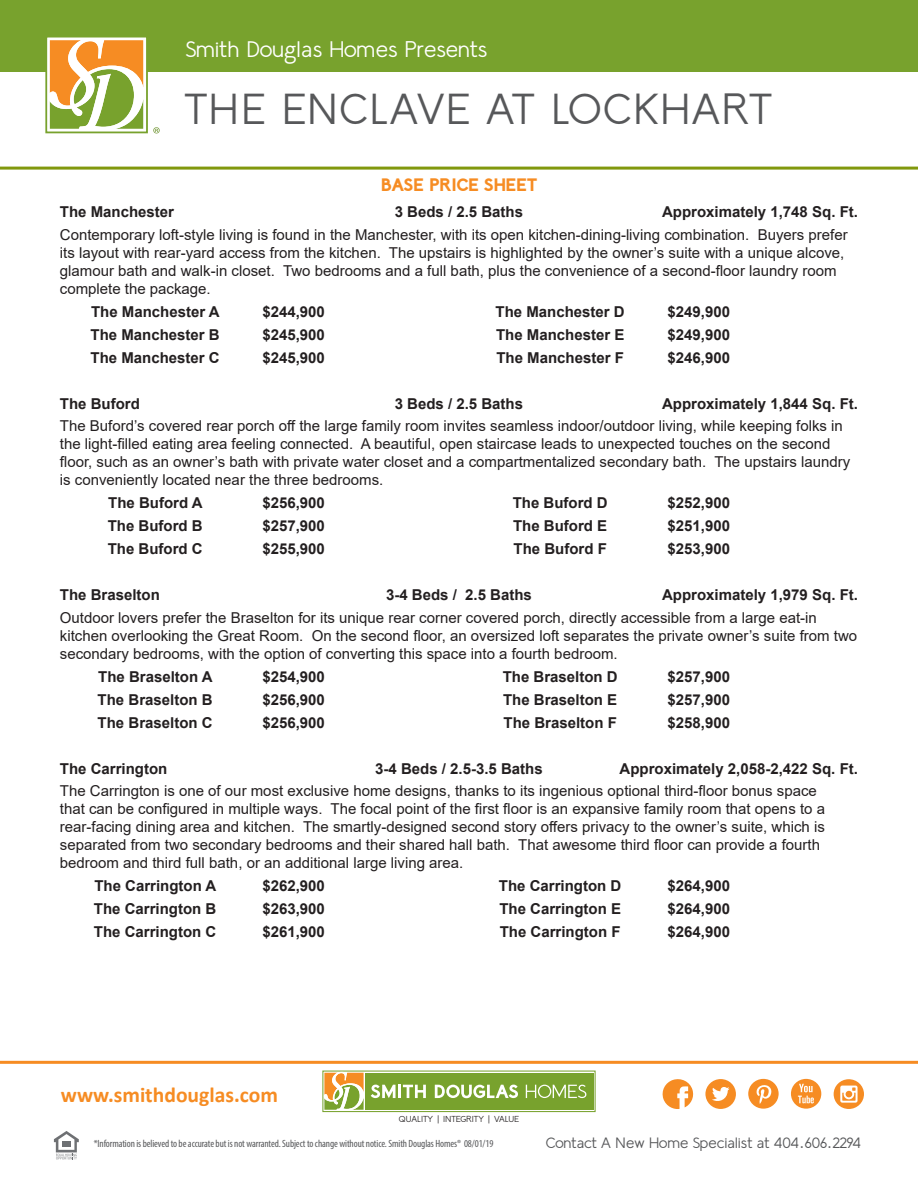
<style>
.page{position:relative;width:918px;height:1188px;background:#fff}
.page>*{position:absolute;margin:0;border:0;box-sizing:border-box;transform-origin:0 0}
.t1{font:43.35px "Lil Grotesk";letter-spacing:.02em;color:#57585a}
.t2{font:22.5px "Lil Grotesk";letter-spacing:-.01em;color:#fff}
.t3{font:700 21.6px "Calibri";color:#f68c23}
.t4{font:700 18px "Lil Grotesk";letter-spacing:-.01em;color:#f68c23}
.t5{font:15px/18px "Arial";color:#231f20}
.t6{font:700 15px "Arial";color:#231f20}
.t7{font:15px "Lil Grotesk";letter-spacing:-.01em;color:#57585a}
.t8{font:condensed 10.5px "Myriad Pro";letter-spacing:-.01em;color:#57585a}
.t9{font:8.7px "Lil Grotesk";color:#231f20}
</style>
<div class="page">
<svg style="left:705px;top:1079px;width:31px;height:30px"></svg>
<svg style="left:662px;top:1079px;width:32px;height:30px"></svg>
<svg style="left:748px;top:1079px;width:31px;height:30px"></svg>
<svg style="left:791px;top:1079px;width:31px;height:30px"></svg>
<svg style="left:834px;top:1079px;width:30px;height:30px"></svg>
<svg style="left:54px;top:1131px;width:25px;height:28px"></svg>
<hr style="left:0;top:1061px;width:918px;height:3px;background:#f68c23">
<div style="left:322px;top:1071px;width:274px;height:41px;border:1px solid #78a22d"></div>
<svg style="left:324px;top:1072px;width:41px;height:39px"></svg>
<div style="left:365px;top:1073px;width:228px;height:37px;background:#78a22d"></div>
<svg style="left:371px;top:1085px;width:55px;height:13px"></svg>
<svg style="left:435px;top:1085px;width:83px;height:13px"></svg>
<svg style="left:526px;top:1085px;width:60px;height:13px"></svg>
<div style="left:0;top:0;width:918px;height:71px;background:#78a22d"></div>
<hr style="left:0;top:167px;width:918px;height:3px;background:#81980d">
<div style="left:45px;top:36px;width:103px;height:97px;border:2px solid #78a22d"></div>
<svg style="left:48px;top:38px;width:96px;height:91px"></svg>
<svg style="left:153px;top:127px;width:7px;height:6px"></svg>
<h2 class="t2" style="left:185px;top:35px;width:303px">Smith Douglas Homes Presents</h2>
<h1 class="t1" style="left:185px;top:82px;width:588px">THE ENCLAVE AT LOCKHART</h1>
<p class="t4" style="left:381px;top:174px;width:158px">BASE PRICE SHEET</p>
<p class="t6" style="left:60px;top:201px;width:116px">The Manchester</p>
<p class="t6" style="left:395px;top:201px;width:130px">3 Beds / 2.5 Baths</p>
<p class="t6" style="left:662px;top:201px;width:197px">Approximately 1,748 Sq. Ft.</p>
<p class="t5" style="left:60px;top:226px;width:789px">Contemporary loft-style living is found in the Manchester, with its open kitchen-dining-living combination. Buyers prefer its layout with rear-yard access from the kitchen. The upstairs is highlighted by the owner’s suite with a unique alcove, glamour bath and walk-in closet. Two bedrooms and a full bath, plus the convenience of a second-floor laundry room complete the package.</p>
<p class="t6" style="left:91px;top:301px;width:130px">The Manchester A</p>
<p class="t6" style="left:262px;top:301px;width:64px">$244,900</p>
<p class="t6" style="left:496px;top:301px;width:131px">The Manchester D</p>
<p class="t6" style="left:667px;top:301px;width:64px">$249,900</p>
<p class="t6" style="left:91px;top:324px;width:131px">The Manchester B</p>
<p class="t6" style="left:262px;top:324px;width:64px">$245,900</p>
<p class="t6" style="left:496px;top:324px;width:130px">The Manchester E</p>
<p class="t6" style="left:667px;top:324px;width:64px">$249,900</p>
<p class="t6" style="left:91px;top:347px;width:131px">The Manchester C</p>
<p class="t6" style="left:262px;top:347px;width:64px">$245,900</p>
<p class="t6" style="left:496px;top:347px;width:129px">The Manchester F</p>
<p class="t6" style="left:667px;top:347px;width:64px">$246,900</p>
<p class="t6" style="left:60px;top:393px;width:81px">The Buford</p>
<p class="t6" style="left:395px;top:393px;width:130px">3 Beds / 2.5 Baths</p>
<p class="t6" style="left:662px;top:393px;width:197px">Approximately 1,844 Sq. Ft.</p>
<p class="t5" style="left:60px;top:417px;width:792px">The Buford’s covered rear porch off the large family room invites seamless indoor/outdoor living, while keeping folks in the light-filled eating area feeling connected. A beautiful, open staircase leads to unexpected touches on the second floor, such as an owner’s bath with private water closet and a compartmentalized secondary bath. The upstairs laundry is conveniently located near the three bedrooms.</p>
<p class="t6" style="left:108px;top:493px;width:96px">The Buford A</p>
<p class="t6" style="left:262px;top:493px;width:64px">$256,900</p>
<p class="t6" style="left:513px;top:493px;width:96px">The Buford D</p>
<p class="t6" style="left:667px;top:493px;width:64px">$252,900</p>
<p class="t6" style="left:108px;top:515px;width:96px">The Buford B</p>
<p class="t6" style="left:262px;top:515px;width:64px">$257,900</p>
<p class="t6" style="left:513px;top:515px;width:96px">The Buford E</p>
<p class="t6" style="left:667px;top:515px;width:64px">$251,900</p>
<p class="t6" style="left:108px;top:538px;width:96px">The Buford C</p>
<p class="t6" style="left:262px;top:538px;width:64px">$255,900</p>
<p class="t6" style="left:514px;top:538px;width:95px">The Buford F</p>
<p class="t6" style="left:667px;top:538px;width:64px">$253,900</p>
<p class="t6" style="left:60px;top:584px;width:102px">The Braselton</p>
<p class="t6" style="left:386px;top:584px;width:147px">3-4 Beds / 2.5 Baths</p>
<p class="t6" style="left:662px;top:584px;width:197px">Approximately 1,979 Sq. Ft.</p>
<p class="t5" style="left:60px;top:609px;width:799px">Outdoor lovers prefer the Braselton for its unique rear corner covered porch, directly accessible from a large eat-in kitchen overlooking the Great Room. On the second floor, an oversized loft separates the private owner’s suite from two secondary bedrooms, with the option of converting this space into a fourth bedroom.</p>
<p class="t6" style="left:98px;top:666px;width:116px">The Braselton A</p>
<p class="t6" style="left:262px;top:666px;width:64px">$254,900</p>
<p class="t6" style="left:503px;top:666px;width:117px">The Braselton D</p>
<p class="t6" style="left:667px;top:666px;width:64px">$257,900</p>
<p class="t6" style="left:98px;top:689px;width:117px">The Braselton B</p>
<p class="t6" style="left:262px;top:689px;width:64px">$256,900</p>
<p class="t6" style="left:503px;top:689px;width:116px">The Braselton E</p>
<p class="t6" style="left:667px;top:689px;width:64px">$257,900</p>
<p class="t6" style="left:98px;top:712px;width:117px">The Braselton C</p>
<p class="t6" style="left:262px;top:712px;width:64px">$256,900</p>
<p class="t6" style="left:504px;top:712px;width:115px">The Braselton F</p>
<p class="t6" style="left:667px;top:712px;width:64px">$258,900</p>
<p class="t6" style="left:60px;top:758px;width:109px">The Carrington</p>
<p class="t6" style="left:375px;top:758px;width:169px">3-4 Beds / 2.5-3.5 Baths</p>
<p class="t6" style="left:620px;top:758px;width:240px">Approximately 2,058-2,422 Sq. Ft.</p>
<p class="t5" style="left:60px;top:782px;width:767px">The Carrington is one of our most exclusive home designs, thanks to its ingenious optional third-floor bonus space that can be configured in multiple ways. The focal point of the first floor is an expansive family room that opens to a rear-facing dining area and kitchen. The smartly-designed second story offers privacy to the owner’s suite, which is separated from two secondary bedrooms and their shared hall bath. That awesome third floor can provide a fourth bedroom and third full bath, or an additional large living area.</p>
<p class="t6" style="left:94px;top:876px;width:123px">The Carrington A</p>
<p class="t6" style="left:262px;top:876px;width:64px">$262,900</p>
<p class="t6" style="left:499px;top:876px;width:124px">The Carrington D</p>
<p class="t6" style="left:667px;top:876px;width:64px">$264,900</p>
<p class="t6" style="left:94px;top:898px;width:124px">The Carrington B</p>
<p class="t6" style="left:262px;top:898px;width:64px">$263,900</p>
<p class="t6" style="left:499px;top:898px;width:123px">The Carrington E</p>
<p class="t6" style="left:667px;top:898px;width:64px">$264,900</p>
<p class="t6" style="left:94px;top:921px;width:124px">The Carrington C</p>
<p class="t6" style="left:262px;top:921px;width:64px">$261,900</p>
<p class="t6" style="left:500px;top:921px;width:122px">The Carrington F</p>
<p class="t6" style="left:667px;top:921px;width:64px">$264,900</p>
<h3 class="t3" style="left:61px;top:1081px;width:219px">www.smithdouglas.com</h3>
<p class="t8" style="left:94px;top:1137px;width:401px">*Information is believed to be accurate but is not warranted. Subject to change without notice. Smith Douglas Homes® 08/01/19</p>
<p class="t7" style="left:546px;top:1134px;width:317px">Contact A New Home Specialist at 404.606.2294</p>
<p class="t9" style="left:399px;top:1113px;width:122px">QUALITY | INTEGRITY | VALUE</p>
</div>
